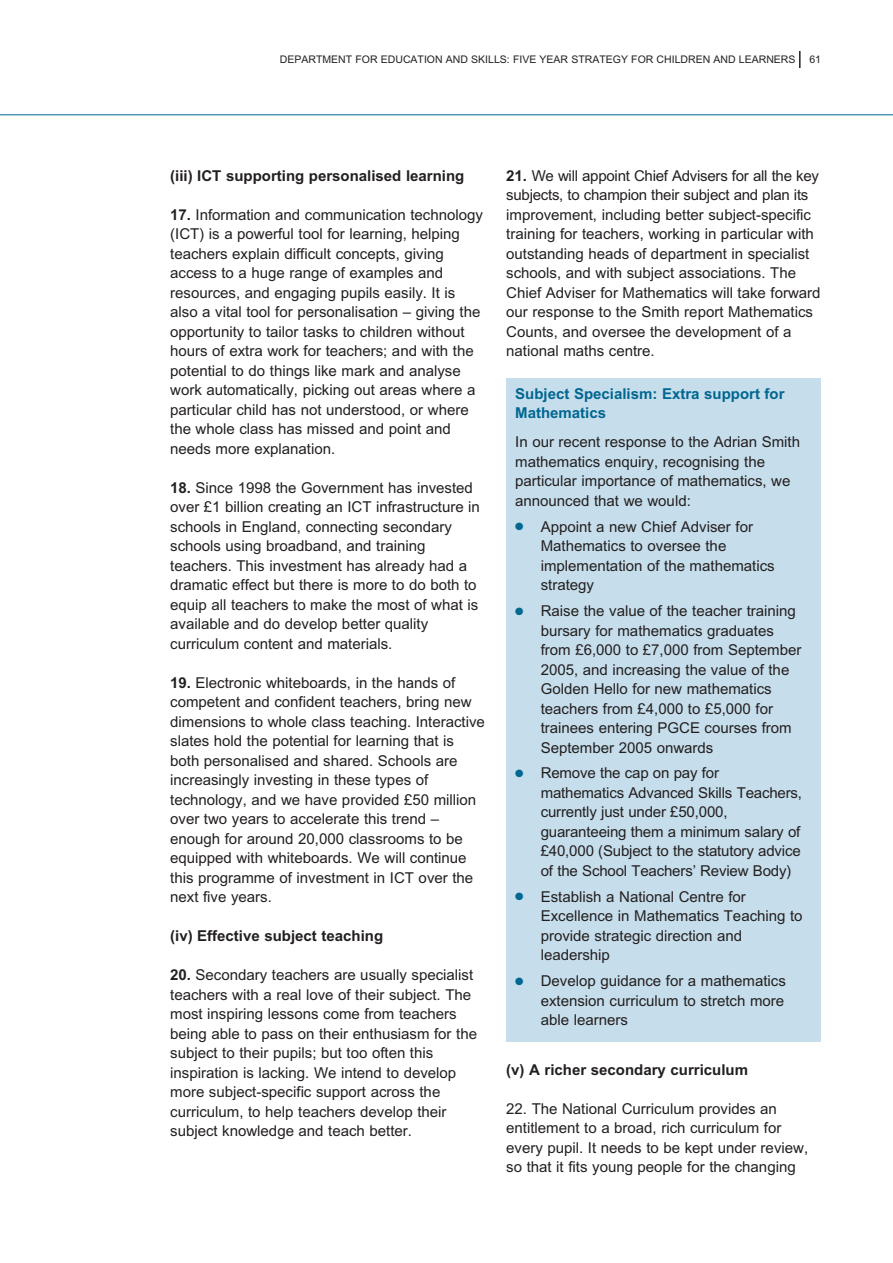
<style>
.page{position:relative;width:893px;height:1263px;background:#fff}
.page>*{position:absolute;margin:0;border:0;box-sizing:border-box;transform-origin:0 0}
.t1{font:15px/19.5px "M Arial";color:#231f1f}
.t2{font:700 15px "M Arial";color:#231f1f}
.t3{font:700 15px/19.5px "M Arial";color:#006791}
.t4{font:10.5px "M Arial";color:#231f1f}
.s1{font-weight:700}
.s2{color:#006791}
</style>
<div class="page">
<div style="left:506px;top:379px;width:315px;height:663px;background:#c6ddeb"></div>
<hr style="left:0;top:114px;width:892px;height:1px;background:#006791">
<svg style="left:799px;top:51px;width:1px;height:17px"></svg>
<p class="t4" style="left:280px;top:55px;width:517px">DEPARTMENT FOR EDUCATION AND SKILLS: FIVE YEAR STRATEGY FOR CHILDREN AND LEARNERS</p>
<p class="t4" style="left:809px;top:55px;width:13px">61</p>
<p class="t2" style="left:170px;top:170px;width:296px">(iii) ICT supporting personalised learning</p>
<p class="t1" style="left:170px;top:206px;width:314px"><span class="s1">17.</span> Information and communication technology (ICT) is a powerful tool for learning, helping teachers explain difficult concepts, giving access to a huge range of examples and resources, and engaging pupils easily. It is also a vital tool for personalisation – giving the opportunity to tailor tasks to children without hours of extra work for teachers; and with the potential to do things like mark and analyse work automatically, picking out areas where a particular child has not understood, or where the whole class has missed and point and needs more explanation.</p>
<p class="t1" style="left:170px;top:479px;width:311px"><span class="s1">18.</span> Since 1998 the Government has invested over £1 billion creating an ICT infrastructure in schools in England, connecting secondary schools using broadband, and training teachers. This investment has already had a dramatic effect but there is more to do both to equip all teachers to make the most of what is available and do develop better quality curriculum content and materials.</p>
<p class="t1" style="left:170px;top:674px;width:316px"><span class="s1">19.</span> Electronic whiteboards, in the hands of competent and confident teachers, bring new dimensions to whole class teaching. Interactive slates hold the potential for learning that is both personalised and shared. Schools are increasingly investing in these types of technology, and we have provided £50 million over two years to accelerate this trend – enough for around 20,000 classrooms to be equipped with whiteboards. We will continue this programme of investment in ICT over the next five years.</p>
<p class="t2" style="left:170px;top:931px;width:214px">(iv) Effective subject teaching</p>
<p class="t1" style="left:170px;top:967px;width:308px"><span class="s1">20.</span> Secondary teachers are usually specialist teachers with a real love of their subject. The most inspiring lessons come from teachers being able to pass on their enthusiasm for the subject to their pupils; but too often this inspiration is lacking. We intend to develop more subject-specific support across the curriculum, to help teachers develop their subject knowledge and teach better.</p>
<p class="t1" style="left:506px;top:167px;width:316px"><span class="s1">21.</span> We will appoint Chief Advisers for all the key subjects, to champion their subject and plan its improvement, including better subject-specific training for teachers, working in particular with outstanding heads of department in specialist schools, and with subject associations. The Chief Adviser for Mathematics will take forward our response to the Smith report Mathematics Counts, and oversee the development of a national maths centre.</p>
<p class="t3" style="left:515px;top:385px;width:271px">Subject Specialism: Extra support for<br>Mathematics</p>
<p class="t1" style="left:515px;top:434px;width:286px">In our recent response to the Adrian Smith mathematics enquiry, recognising the particular importance of mathematics, we announced that we would:</p>
<p class="t1" style="left:540px;top:518px;width:235px;text-indent:-26px"><span class="s2">●</span> Appoint a new Chief Adviser for<br>Mathematics to oversee the implementation of the mathematics strategy</p>
<p class="t1" style="left:540px;top:603px;width:262px;text-indent:-26px"><span class="s2">●</span> Raise the value of the teacher training bursary for mathematics graduates from £6,000 to £7,000 from September 2005, and increasing the value of the Golden Hello for new mathematics teachers from £4,000 to £5,000 for trainees entering PGCE courses from September 2005 onwards</p>
<p class="t1" style="left:540px;top:765px;width:263px;text-indent:-26px"><span class="s2">●</span> Remove the cap on pay for mathematics Advanced Skills Teachers, currently just under £50,000, guaranteeing them a minimum salary of £40,000 (Subject to the statutory advice of the School Teachers’ Review Body)</p>
<p class="t1" style="left:540px;top:888px;width:263px;text-indent:-26px"><span class="s2">●</span> Establish a National Centre for<br>Excellence in Mathematics Teaching to provide strategic direction and leadership</p>
<p class="t1" style="left:540px;top:973px;width:247px;text-align:justify;text-indent:-26px"><span class="s2">●</span> Develop guidance for a mathematics extension curriculum to stretch more able learners</p>
<p class="t2" style="left:506px;top:1064px;width:243px">(v) A richer secondary curriculum</p>
<p class="t1" style="left:506px;top:1100px;width:303px">22. The National Curriculum provides an entitlement to a broad, rich curriculum for every pupil. It needs to be kept under review, so that it fits young people for the changing</p>
</div>
